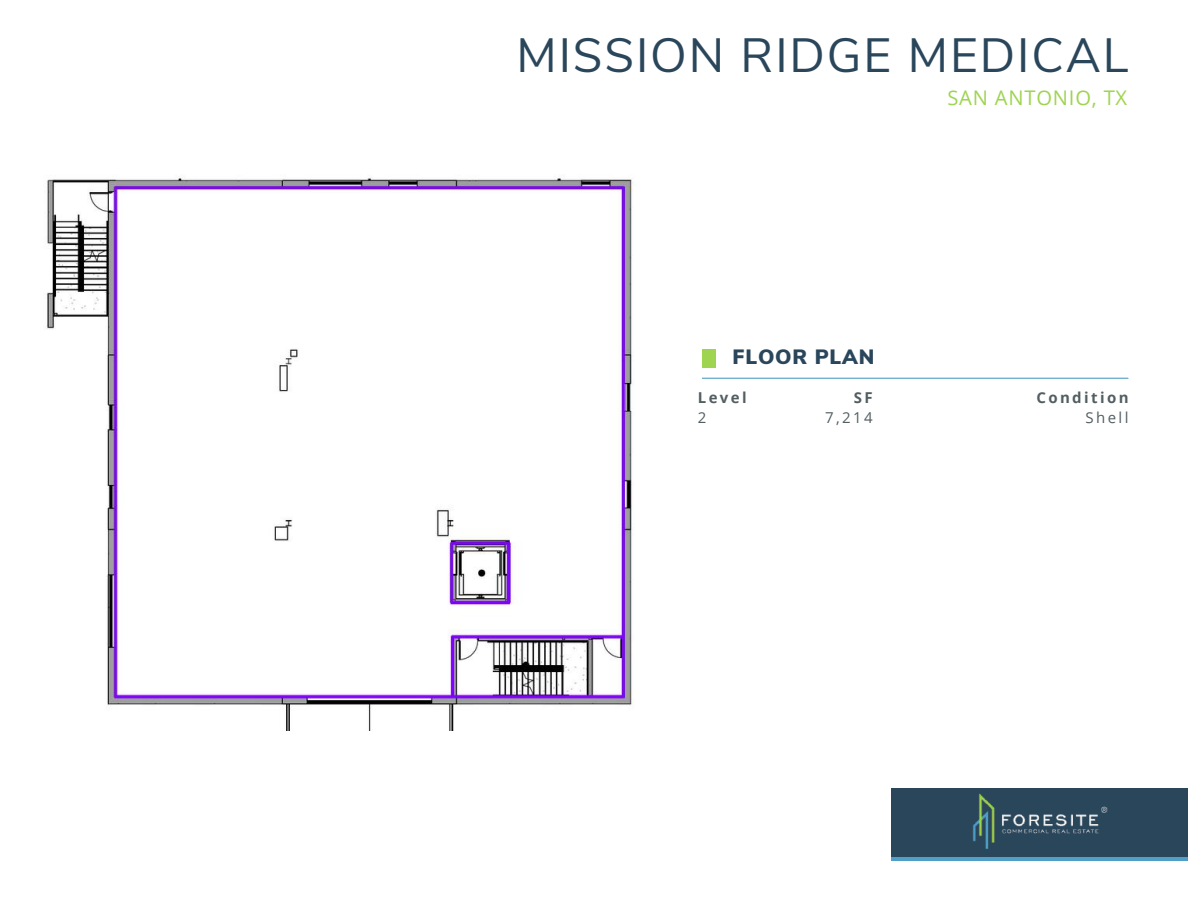
<style>
.page{position:relative;width:1188px;height:918px;background:#fff}
.page>*{position:absolute;margin:0;border:0;box-sizing:border-box;transform-origin:0 0}
.t1{font:48px "Nunito Sans";letter-spacing:.04em;color:#2a465b}
.t2{font:900 20.7px "Nunito Sans";letter-spacing:.04em;color:#2a465b}
.t3{font:20.1px "Open Sans";letter-spacing:.04em;color:#9ed44f}
.t4{font:700 15px "Open Sans";letter-spacing:.16em;color:#525e61}
.t5{font:15px "Open Sans";letter-spacing:.16em;color:#525e61}
</style>
<div class="page">
<svg style="left:892px;top:856px;width:296px;height:5px"></svg>
<div style="left:892px;top:788px;width:296px;height:68px;background:#2a465b"></div>
<img style="left:960px;top:793px;width:160px;height:67px">
<hr style="left:698px;top:378px;width:430px;height:1px;background:#519fc6">
<div style="left:698px;top:349px;width:18px;height:18px;background:#9ed44f"></div>
<img style="left:47px;top:177px;width:655px;height:554px">
<p class="t1" style="left:516px;top:23px;width:614px">MISSION RIDGE MEDICAL</p>
<p class="t3" style="left:947px;top:83px;width:181px">SAN ANTONIO, TX</p>
<p class="t2" style="left:733px;top:343px;width:143px">FLOOR PLAN</p>
<p class="t4" style="left:698px;top:387px;width:50px">Level</p>
<p class="t5" style="left:698px;top:407px;width:10px">2</p>
<p class="t4" style="left:854px;top:387px;width:20px">SF</p>
<p class="t5" style="left:825px;top:407px;width:49px">7,214</p>
<p class="t4" style="left:1036px;top:387px;width:94px">Condition</p>
<p class="t5" style="left:1086px;top:407px;width:45px">Shell</p>
</div>
